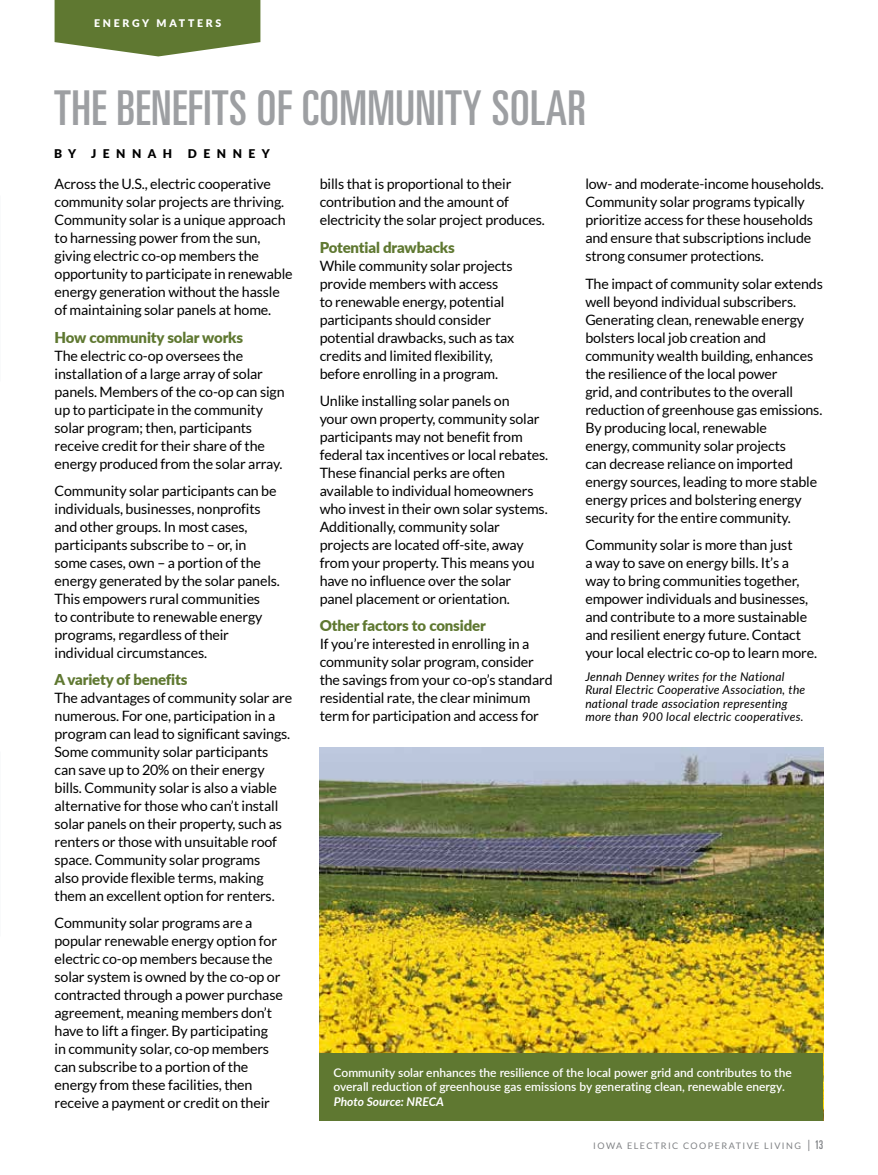
<style>
.page{position:relative;width:878px;height:1175px;background:#fff}
.page>*{position:absolute;margin:0;border:0;box-sizing:border-box;transform-origin:0 0}
.t1{font:ultra-condensed 48px "Univers";letter-spacing:.01em;color:#9d9fa2}
.t2{font:900 15px "Lato";letter-spacing:-.01em;color:#5f7831}
.t3{font:14.25px/18px "Lato";letter-spacing:-.01em;color:#000}
.t4{font:600 12px/14.4px "Lato";color:#fff}
.t5{font:italic 12px/13.5px "Lato";letter-spacing:.02em;color:#000}
.t6{font:italic 700 12px "Lato";color:#fff}
.t7{font:900 12px "Lato";letter-spacing:.54em;color:#000}
.t8{font:900 10.5px "Lato";letter-spacing:.26em;color:#fff}
.t9{font:9px "Lato";letter-spacing:.16em;color:#808285}
.s1{font-size:12px}
.s2{font-family:"Univers";font-stretch:ultra-condensed;font-size:12px}
</style>
<div class="page">
<img style="left:320px;top:747px;width:503px;height:306px">
<div style="left:320px;top:1053px;width:503px;height:67px;background:#5f7831"></div>
<svg style="left:55px;top:0;width:205px;height:56px;background:#728849"></svg>
<p class="t8" style="left:94px;top:15px;width:129px">ENERGY MATTERS</p>
<h1 class="t1" style="left:54px;top:80px;width:533px">THE BENEFITS OF COMMUNITY SOLAR</h1>
<p class="t7" style="left:54px;top:144px;width:120px">BY JENNAH</p>
<p class="t7" style="left:188px;top:144px;width:83px">DENNEY</p>
<p class="t3" style="left:320px;top:175px;width:227px">bills that is proportional to their contribution and the amount of electricity the solar project produces.</p>
<p class="t2" style="left:320px;top:236px;width:137px">Potential drawbacks</p>
<p class="t3" style="left:320px;top:256px;width:196px">While community solar projects provide members with access to renewable energy, potential participants should consider potential drawbacks, such as tax credits and limited flexibility, before enrolling in a program.</p>
<p class="t3" style="left:320px;top:391px;width:230px">Unlike installing solar panels on<br>your own property, community solar participants may not benefit from federal tax incentives or local rebates.<br>These financial perks are often available to individual homeowners who invest in their own solar systems.<br>Additionally, community solar projects are located off-site, away from your property. This means you have no influence over the solar panel placement or orientation.</p>
<p class="t2" style="left:320px;top:614px;width:168px">Other factors to consider</p>
<p class="t3" style="left:320px;top:635px;width:234px">If you’re interested in enrolling in a community solar program, consider the savings from your co-op’s standard residential rate, the clear minimum term for participation and access for</p>
<p class="t3" style="left:585px;top:175px;width:240px">low- and moderate-income households.<br>Community solar programs typically prioritize access for these households and ensure that subscriptions include strong consumer protections.</p>
<p class="t3" style="left:585px;top:274px;width:239px">The impact of community solar extends well beyond individual subscribers.<br>Generating clean, renewable energy bolsters local job creation and community wealth building, enhances the resilience of the local power<br>grid, and contributes to the overall reduction of greenhouse gas emissions.<br>By producing local, renewable<br>energy, community solar projects<br>can decrease reliance on imported energy sources, leading to more stable energy prices and bolstering energy security for the entire community.</p>
<p class="t3" style="left:585px;top:535px;width:233px">Community solar is more than just<br>a way to save on energy bills. It’s a way to bring communities together, empower individuals and businesses, and contribute to a more sustainable and resilient energy future. Contact your local electric co-op to learn more.</p>
<p class="t5" style="left:585px;top:669px;width:221px">Jennah Denney writes for the National Rural Electric Cooperative Association, the national trade association representing more than 900 local electric cooperatives.</p>
<p class="t3" style="left:55px;top:175px;width:239px">Across the U.S., electric cooperative community solar projects are thriving.<br>Community solar is a unique approach to harnessing power from the sun, giving electric co-op members the opportunity to participate in renewable energy generation without the hassle of maintaining solar panels at home.</p>
<p class="t2" style="left:55px;top:326px;width:190px">How community solar works</p>
<p class="t3" style="left:55px;top:346px;width:231px">The electric co-op oversees the installation of a large array of solar panels. Members of the co-op can sign up to participate in the community solar program; then, participants receive credit for their share of the energy produced from the solar array.</p>
<p class="t3" style="left:55px;top:481px;width:227px">Community solar participants can be individuals, businesses, nonprofits and other groups. In most cases, participants subscribe to – or, in some cases, own – a portion of the energy generated by the solar panels.<br>This empowers rural communities<br>to contribute to renewable energy programs, regardless of their individual circumstances.</p>
<p class="t2" style="left:55px;top:668px;width:134px">A variety of benefits</p>
<p class="t3" style="left:55px;top:689px;width:239px">The advantages of community solar are numerous. For one, participation in a program can lead to significant savings.<br>Some community solar participants can save up to 20% on their energy bills. Community solar is also a viable alternative for those who can’t install solar panels on their property, such as renters or those with unsuitable roof space. Community solar programs<br>also provide flexible terms, making them an excellent option for renters.</p>
<p class="t3" style="left:55px;top:914px;width:230px">Community solar programs are a popular renewable energy option for electric co-op members because the solar system is owned by the co-op or contracted through a power purchase agreement, meaning members don’t have to lift a finger. By participating in community solar, co-op members can subscribe to a portion of the energy from these facilities, then receive a payment or credit on their</p>
<p class="t4" style="left:333px;top:1064px;width:460px">Community solar enhances the resilience of the local power grid and contributes to the overall reduction of greenhouse gas emissions by generating clean, renewable energy.</p>
<p class="t6" style="left:334px;top:1092px;width:111px">Photo Source: NRECA</p>
<p class="t9" style="left:593px;top:1141px;width:232px">IOWA ELECTRIC COOPERATIVE LIVING <span class="s1">|</span> <span class="s2">13</span></p>
</div>
